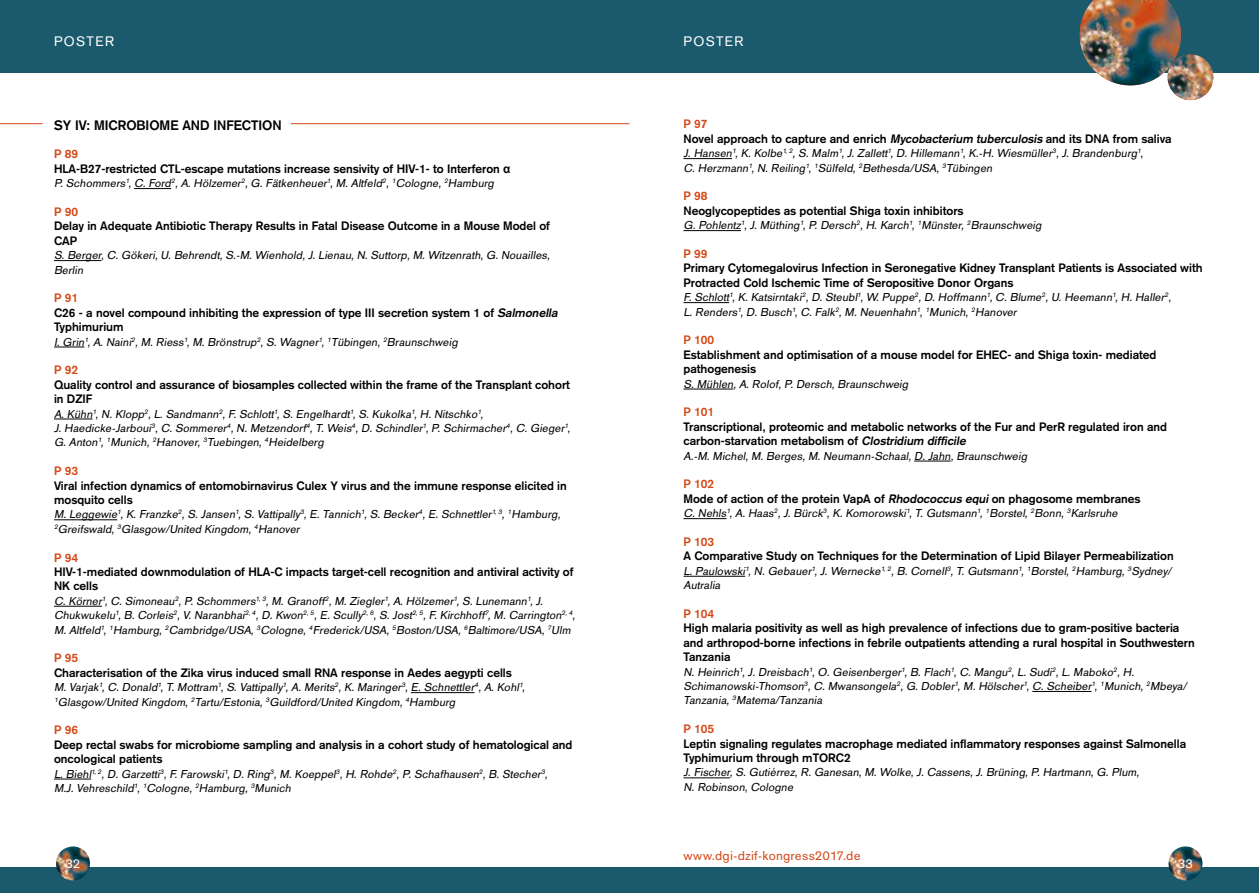
<style>
.page{position:relative;width:1259px;height:893px;background:#fff}
.page>*{position:absolute;margin:0;border:0;box-sizing:border-box;transform-origin:0 0}
.t1{font:13.5px "Akzidenz";letter-spacing:.015em;color:#d44817}
.t2{font:700 13.5px "Akzidenz Grotesk";color:#000}
.t3{font:13.5px "Akzidenz Grotesk";letter-spacing:.1em;color:#fff}
.t4{font:13.5px "Akzidenz";color:#fff}
.t5{font:italic 12px/14.4px "Akzidenz";color:#000}
.t6{font:700 12px/14.4px "Akzidenz Grotesk";color:#000}
.t7{font:700 12px "Akzidenz Grotesk";color:#d44817}
.s1{color:#d44817}
.s2{font-family:"Arial"}
.s3{font-style:italic}
</style>
<div class="page">
<div style="left:0;top:0;width:1259px;height:72px;background:#1b596d"></div>
<div style="left:0;top:867px;width:1259px;height:26px;background:#1b596d"></div>
<img style="left:1074px;top:0;width:141px;height:101px">
<img style="left:1168px;top:846px;width:34px;height:34px;border-radius:17px">
<img style="left:56px;top:846px;width:34px;height:34px;border-radius:17px">
<hr style="left:134px;top:188px;width:37px;height:1px;background:#000">
<hr style="left:54px;top:260px;width:47px;height:1px;background:#000">
<hr style="left:54px;top:347px;width:30px;height:1px;background:#000">
<hr style="left:54px;top:419px;width:39px;height:1px;background:#000">
<hr style="left:54px;top:520px;width:63px;height:1px;background:#000">
<hr style="left:54px;top:606px;width:48px;height:1px;background:#000">
<hr style="left:411px;top:692px;width:63px;height:1px;background:#000">
<hr style="left:54px;top:779px;width:37px;height:1px;background:#000">
<hr style="left:683px;top:158px;width:49px;height:1px;background:#000">
<hr style="left:683px;top:230px;width:58px;height:1px;background:#000">
<hr style="left:683px;top:302px;width:46px;height:1px;background:#000">
<hr style="left:683px;top:389px;width:50px;height:1px;background:#000">
<hr style="left:914px;top:461px;width:36px;height:1px;background:#000">
<hr style="left:683px;top:518px;width:43px;height:1px;background:#000">
<hr style="left:683px;top:576px;width:62px;height:1px;background:#000">
<hr style="left:1032px;top:691px;width:59px;height:1px;background:#000">
<hr style="left:683px;top:778px;width:47px;height:1px;background:#000">
<hr style="left:0;top:123px;width:43px;height:1px;background:#d44817">
<hr style="left:291px;top:123px;width:338px;height:1px;background:#d44817">
<p class="t3" style="left:54px;top:34px;width:62px">POSTER</p>
<p class="t3" style="left:683px;top:34px;width:62px">POSTER</p>
<p class="t2" style="left:54px;top:117px;width:229px">SY IV: MICROBIOME AND INFECTION</p>
<p class="t6" style="left:54px;top:147px;width:458px"><span class="s1">P 89<br></span>HLA-B27-restricted CTL-escape mutations increase sensivity of HIV-1- to Interferon <span class="s2">α</span></p>
<p class="t5" style="left:54px;top:177px;width:445px">P.Schommers<sup>1</sup>,C.Ford<sup>2</sup>,A.Hölzemer<sup>2</sup>,G.Fätkenheuer<sup>1</sup>,M.Altfeld<sup>2</sup>,<sup>1</sup>Cologne,<sup>2</sup>Hamburg</p>
<p class="t7" style="left:54px;top:205px;width:26px">P 90</p>
<p class="t6" style="left:54px;top:219px;width:497px">Delay in Adequate Antibiotic Therapy Results in Fatal Disease Outcome in a Mouse Model of<br>CAP</p>
<p class="t5" style="left:54px;top:249px;width:500px">S.Berger,C.Gökeri,U.Behrendt,S.-M.Wienhold,J.Lienau,N.Suttorp,M.Witzenrath,G.Nouailles,<br>Berlin</p>
<p class="t6" style="left:54px;top:291px;width:507px"><span class="s1">P 91<br></span>C26 - a novel compound inhibiting the expression of type III secretion system 1 of <span class="s3">Salmonella<br></span>Typhimurium</p>
<p class="t5" style="left:54px;top:335px;width:408px">I.Grin<sup>1</sup>,A.Naini<sup>2</sup>,M.Riess<sup>1</sup>,M.Brönstrup<sup>2</sup>,S.Wagner<sup>1</sup>,<sup>1</sup>Tübingen,<sup>2</sup>Braunschweig</p>
<p class="t7" style="left:54px;top:363px;width:26px">P 92</p>
<p class="t6" style="left:54px;top:377px;width:517px">Quality control and assurance of biosamples collected within the frame of the Transplant cohort in DZIF</p>
<p class="t5" style="left:54px;top:407px;width:521px">A.Kühn<sup>1</sup>,N.Klopp<sup>2</sup>,L.Sandmann<sup>2</sup>,F.Schlott<sup>1</sup>,S.Engelhardt<sup>1</sup>,S.Kukolka<sup>1</sup>,H.Nitschko<sup>1</sup>,<br>J.Haedicke-Jarboui<sup>3</sup>,C.Sommerer<sup>4</sup>,N.Metzendorf<sup>4</sup>,T.Weis<sup>4</sup>,D.Schindler<sup>1</sup>,P.Schirmacher<sup>4</sup>,C.Gieger<sup>1</sup>,<br>G.Anton<sup>1</sup>,<sup>1</sup>Munich,<sup>2</sup>Hanover,<sup>3</sup>Tuebingen,<sup>4</sup>Heidelberg</p>
<p class="t7" style="left:54px;top:464px;width:26px">P 93</p>
<p class="t6" style="left:54px;top:478px;width:514px">Viral infection dynamics of entomobirnavirus Culex Y virus and the immune response elicited in mosquito cells</p>
<p class="t5" style="left:54px;top:508px;width:511px">M.Leggewie<sup>1</sup>,K.Franzke<sup>2</sup>,S.Jansen<sup>1</sup>,S.Vattipally<sup>3</sup>,E.Tannich<sup>1</sup>,S.Becker<sup>4</sup>,E.Schnettler<sup>1,3</sup>,<sup>1</sup>Hamburg,<br><sup>2</sup>Greifswald,<sup>3</sup>Glasgow/United Kingdom,<sup>4</sup>Hanover</p>
<p class="t7" style="left:54px;top:550px;width:26px">P 94</p>
<p class="t6" style="left:54px;top:564px;width:521px">HIV-1-mediated downmodulation of HLA-C impacts target-cell recognition and antiviral activity of<br>NK cells</p>
<p class="t5" style="left:54px;top:595px;width:526px">C.Körner<sup>1</sup>,C.Simoneau<sup>2</sup>,P.Schommers<sup>1,3</sup>,M.Granoff<sup>2</sup>,M.Ziegler<sup>1</sup>,A.Hölzemer<sup>1</sup>,S.Lunemann<sup>1</sup>,J.<br>Chukwukelu<sup>1</sup>,B.Corleis<sup>2</sup>,V.Naranbhai<sup>2,4</sup>,D.Kwon<sup>2,5</sup>,E.Scully<sup>2,6</sup>,S.Jost<sup>2,5</sup>,F.Kirchhoff<sup>7</sup>,M.Carrington<sup>2,4</sup>,<br>M.Altfeld<sup>1</sup>,<sup>1</sup>Hamburg,<sup>2</sup>Cambridge/USA,<sup>3</sup>Cologne,<sup>4</sup>Frederick/USA,<sup>5</sup>Boston/USA,<sup>6</sup>Baltimore/USA,<sup>7</sup>Ulm</p>
<p class="t7" style="left:54px;top:651px;width:26px">P 95</p>
<p class="t6" style="left:54px;top:665px;width:459px">Characterisation of the Zika virus induced small RNA response in Aedes aegypti cells</p>
<p class="t5" style="left:54px;top:681px;width:475px">M.Varjak<sup>1</sup>,C.Donald<sup>1</sup>,T.Mottram<sup>1</sup>,S.Vattipally<sup>1</sup>,A.Merits<sup>2</sup>,K.Maringer<sup>3</sup>,E.Schnettler<sup>4</sup>,A.Kohl<sup>1</sup>,<br><sup>1</sup>Glasgow/United Kingdom,<sup>2</sup>Tartu/Estonia,<sup>3</sup>Guildford/United Kingdom,<sup>4</sup>Hamburg</p>
<p class="t7" style="left:54px;top:723px;width:26px">P 96</p>
<p class="t6" style="left:54px;top:737px;width:520px">Deep rectal swabs for microbiome sampling and analysis in a cohort study of hematological and oncological patients</p>
<p class="t5" style="left:54px;top:767px;width:498px">L.Biehl<sup>1,2</sup>,D.Garzetti<sup>3</sup>,F.Farowski<sup>1</sup>,D.Ring<sup>3</sup>,M.Koeppel<sup>3</sup>,H.Rohde<sup>2</sup>,P.Schafhausen<sup>2</sup>,B.Stecher<sup>3</sup>,<br>M.J.Vehreschild<sup>1</sup>,<sup>1</sup>Cologne,<sup>2</sup>Hamburg,<sup>3</sup>Munich</p>
<p class="t4" style="left:65px;top:854px;width:17px">32</p>
<p class="t6" style="left:683px;top:117px;width:490px"><span class="s1">P 97<br></span>Novel approach to capture and enrich <span class="s3">Mycobacterium tuberculosis</span> and its DNA from saliva</p>
<p class="t5" style="left:683px;top:147px;width:464px">J.Hansen<sup>1</sup>,K.Kolbe<sup>1,2</sup>,S.Malm<sup>1</sup>,J.Zallett<sup>1</sup>,D.Hillemann<sup>1</sup>,K.-H.Wiesmüller<sup>3</sup>,J.Brandenburg<sup>1</sup>,<br>C.Herzmann<sup>1</sup>,N.Reiling<sup>1</sup>,<sup>1</sup>Sülfeld,<sup>2</sup>Bethesda/USA,<sup>3</sup>Tübingen</p>
<p class="t7" style="left:683px;top:189px;width:26px">P 98</p>
<p class="t6" style="left:683px;top:203px;width:281px">Neoglycopeptides as potential Shiga toxin inhibitors</p>
<p class="t5" style="left:683px;top:219px;width:363px">G.Pohlentz<sup>1</sup>,J.Müthing<sup>1</sup>,P.Dersch<sup>2</sup>,H.Karch<sup>1</sup>,<sup>1</sup>Münster,<sup>2</sup>Braunschweig</p>
<p class="t7" style="left:683px;top:247px;width:26px">P 99</p>
<p class="t6" style="left:683px;top:261px;width:521px">Primary Cytomegalovirus Infection in Seronegative Kidney Transplant Patients is Associated with<br>Protracted Cold Ischemic Time of Seropositive Donor Organs</p>
<p class="t5" style="left:683px;top:291px;width:492px">F.Schlott<sup>1</sup>,K.Katsirntaki<sup>2</sup>,D.Steubl<sup>1</sup>,W.Puppe<sup>2</sup>,D.Hoffmann<sup>1</sup>,C.Blume<sup>2</sup>,U.Heemann<sup>1</sup>,H.Haller<sup>2</sup>,<br>L.Renders<sup>1</sup>,D.Busch<sup>1</sup>,C.Falk<sup>2</sup>,M.Neuenhahn<sup>1</sup>,<sup>1</sup>Munich,<sup>2</sup>Hanover</p>
<p class="t7" style="left:683px;top:333px;width:32px">P 100</p>
<p class="t6" style="left:683px;top:347px;width:474px">Establishment and optimisation of a mouse model for EHEC- and Shiga toxin- mediated pathogenesis</p>
<p class="t5" style="left:683px;top:377px;width:229px">S.Mühlen,A.Rolof,P.Dersch,Braunschweig</p>
<p class="t7" style="left:683px;top:405px;width:32px">P 101</p>
<p class="t6" style="left:683px;top:419px;width:485px">Transcriptional, proteomic and metabolic networks of the Fur and PerR regulated iron and carbon-starvation metabolism of <span class="s3">Clostridium difficile</span></p>
<p class="t5" style="left:683px;top:449px;width:348px">A.-M.Michel,M.Berges,M.Neumann-Schaal,D.Jahn,Braunschweig</p>
<p class="t6" style="left:683px;top:477px;width:458px"><span class="s1">P 102<br></span>Mode of action of the protein VapA of <span class="s3">Rhodococcus equi</span> on phagosome membranes</p>
<p class="t5" style="left:683px;top:507px;width:439px">C.Nehls<sup>1</sup>,A.Haas<sup>2</sup>,J.Bürck<sup>3</sup>,K.Komorowski<sup>1</sup>,T.Gutsmann<sup>1</sup>,<sup>1</sup>Borstel,<sup>2</sup>Bonn,<sup>3</sup>Karlsruhe</p>
<p class="t7" style="left:683px;top:535px;width:32px">P 103</p>
<p class="t6" style="left:683px;top:549px;width:492px">A Comparative Study on Techniques for the Determination of Lipid Bilayer Permeabilization</p>
<p class="t5" style="left:683px;top:565px;width:493px">L.Paulowski<sup>1</sup>,N.Gebauer<sup>1</sup>,J.Wernecke<sup>1,2</sup>,B.Cornell<sup>3</sup>,T.Gutsmann<sup>1</sup>,<sup>1</sup>Borstel,<sup>2</sup>Hamburg,<sup>3</sup>Sydney/<br>Autralia</p>
<p class="t7" style="left:683px;top:607px;width:32px">P 104</p>
<p class="t6" style="left:683px;top:621px;width:513px">High malaria positivity as well as high prevalence of infections due to gram-positive bacteria and arthropod-borne infections in febrile outpatients attending a rural hospital in Southwestern<br>Tanzania</p>
<p class="t5" style="left:683px;top:665px;width:508px">N.Heinrich<sup>1</sup>,J.Dreisbach<sup>1</sup>,O.Geisenberger<sup>1</sup>,B.Flach<sup>1</sup>,C.Mangu<sup>2</sup>,L.Sudi<sup>2</sup>,L.Maboko<sup>2</sup>,H.<br>Schimanowski-Thomson<sup>3</sup>,C.Mwansongela<sup>2</sup>,G.Dobler<sup>1</sup>,M.Hölscher<sup>1</sup>,C.Scheiber<sup>1</sup>,<sup>1</sup>Munich,<sup>2</sup>Mbeya/<br>Tanzania,<sup>3</sup>Matema/Tanzania</p>
<p class="t7" style="left:683px;top:722px;width:32px">P 105</p>
<p class="t6" style="left:683px;top:736px;width:504px">Leptin signaling regulates macrophage mediated inflammatory responses against Salmonella<br>Typhimurium through mTORC2</p>
<p class="t5" style="left:683px;top:766px;width:460px">J.Fischer,S.Gutiérrez,R.Ganesan,M.Wolke,J.Cassens,J.Brüning,P.Hartmann,G.Plum,<br>N.Robinson,Cologne</p>
<p class="t1" style="left:683px;top:846px;width:179px">www.dgi-dzif-kongress2017.de</p>
<p class="t4" style="left:1178px;top:854px;width:17px">33</p>
</div>
